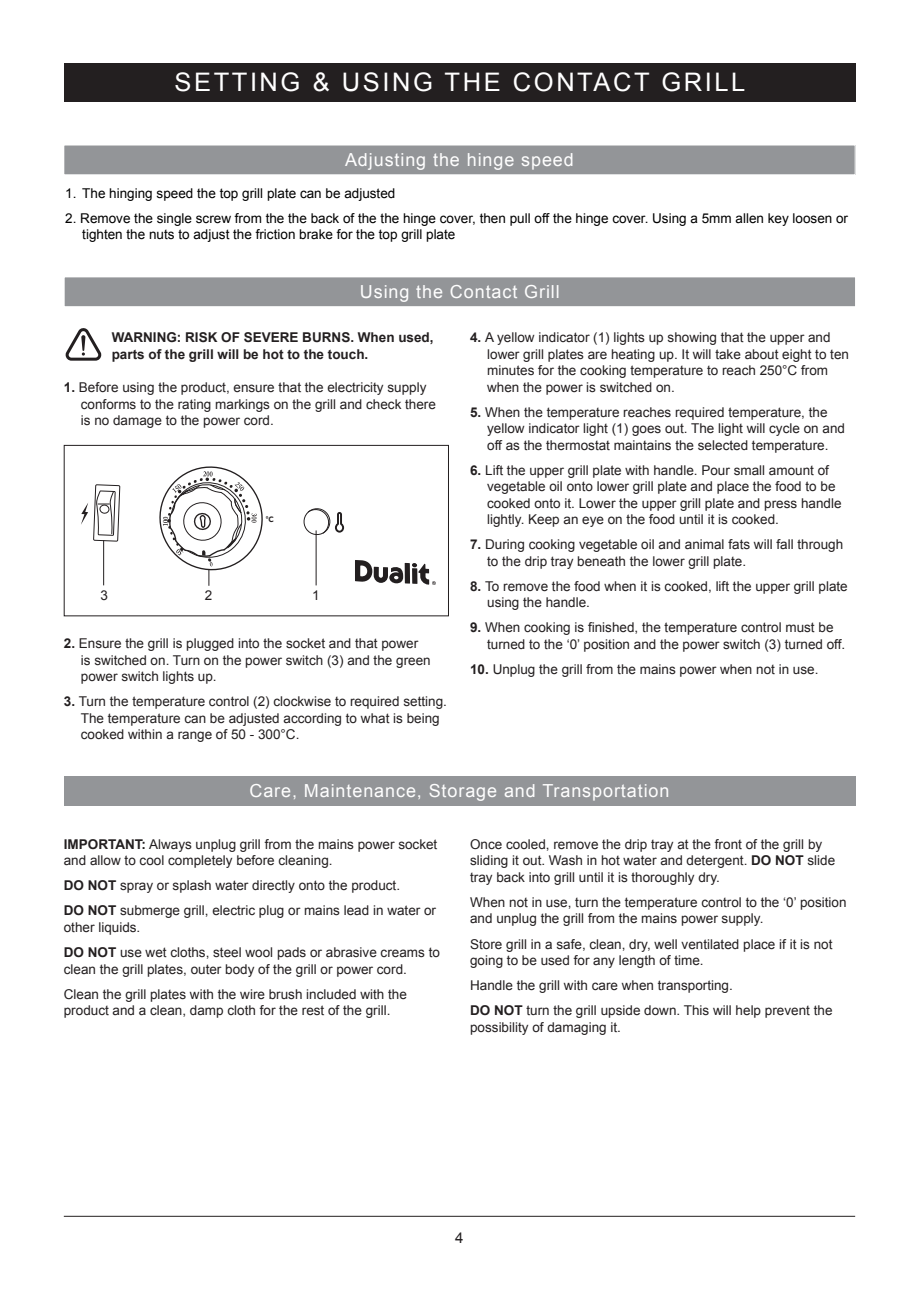
<style>
.page{position:relative;width:919px;height:1289px;background:#fff}
.page>*{position:absolute;margin:0;border:0;box-sizing:border-box;transform-origin:0 0}
.t1{font:25.5px "Arial";letter-spacing:.1em;color:#fff}
.t2{font:18px "Arial";letter-spacing:.05em;color:#fff}
.t3{font:15px "Arial";color:#231f20}
.t4{font:13.5px/16.5px "Arial";color:#231f20}
.t5{font:13.5px/16.5px "Arial";color:#000}
.t6{font:700 13.5px/16.5px "Arial";color:#231f20}
.t7{font:700 7.95px "Gill Sans";color:#231f20;scale:.87 1}
.s1{font-weight:700}
</style>
<div class="page">
<div style="left:64px;top:145px;width:791px;height:30px;background:#939598"></div>
<div style="left:63px;top:145px;width:792px;height:30px;border:1px solid #fff"></div>
<div style="left:64px;top:776px;width:791px;height:30px;background:#939598"></div>
<div style="left:64px;top:64px;width:791px;height:38px;background:#231f20"></div>
<hr style="left:64px;top:1215px;width:791px;height:1px;background:#231f20">
<div style="left:64px;top:277px;width:791px;height:30px;background:#939598"></div>
<div style="left:64px;top:276px;width:791px;height:31px;border:1px solid #fff"></div>
<svg style="left:65px;top:328px;width:37px;height:33px"></svg>
<svg style="left:303px;top:508px;width:41px;height:29px"></svg>
<svg style="left:81px;top:484px;width:40px;height:101px"></svg>
<svg style="left:355px;top:560px;width:81px;height:25px"></svg>
<div style="left:64px;top:445px;width:385px;height:171px;border:1px solid #231f20"></div>
<hr style="left:103px;top:540px;width:1px;height:45px;background:#231f20">
<svg style="left:159px;top:466px;width:104px;height:119px"></svg>
<hr style="left:316px;top:530px;width:1px;height:55px;background:#231f20">
<h1 class="t1" style="left:174px;top:66px;width:572px">SETTING &amp; USING THE CONTACT GRILL</h1>
<h2 class="t2" style="left:345px;top:148px;width:230px">Adjusting the hinge speed</h2>
<p class="t5" style="left:65px;top:185px;width:331px">1. The hinging speed the top grill plate can be adjusted</p>
<p class="t5" style="left:82px;top:210px;width:767px;text-indent:-17px">2. Remove the single screw from the the back of the the hinge cover, then pull off the hinge cover. Using a 5mm allen key loosen or tighten the nuts to adjust the friction brake for the top grill plate</p>
<h2 class="t2" style="left:360px;top:280px;width:201px">Using the Contact Grill</h2>
<p class="t6" style="left:112px;top:329px;width:323px">WARNING: RISK OF SEVERE BURNS. When used, parts of the grill will be hot to the touch.</p>
<p class="t4" style="left:81px;top:379px;width:356px;text-indent:-17px"><span class="s1">1.</span> Before using the product, ensure that the electricity supply conforms to the rating markings on the grill and check there is no damage to the power cord.</p>
<p class="t7" style="left:266px;top:515px;width:11px">°C</p>
<p class="t4" style="left:100px;top:587px;width:9px">3</p>
<p class="t4" style="left:205px;top:587px;width:9px">2</p>
<p class="t4" style="left:312px;top:587px;width:9px">1</p>
<p class="t4" style="left:81px;top:635px;width:351px;text-indent:-17px"><span class="s1">2.</span> Ensure the grill is plugged into the socket and that power is switched on. Turn on the power switch (3) and the green power switch lights up.</p>
<p class="t4" style="left:81px;top:693px;width:367px;text-indent:-17px"><span class="s1">3.</span> Turn the temperature control (2) clockwise to required setting.<br>The temperature can be adjusted according to what is being cooked within a range of 50 - 300°C.</p>
<p class="t4" style="left:487px;top:329px;width:363px;text-indent:-17px"><span class="s1">4.</span> A yellow indicator (1) lights up showing that the upper and lower grill plates are heating up. It will take about eight to ten minutes for the cooking temperature to reach 250°C from when the power is switched on.</p>
<p class="t4" style="left:487px;top:404px;width:359px;text-indent:-17px"><span class="s1">5.</span> When the temperature reaches required temperature, the yellow indicator light (1) goes out. The light will cycle on and off as the thermostat maintains the selected temperature.</p>
<p class="t4" style="left:487px;top:462px;width:356px;text-indent:-17px"><span class="s1">6.</span> Lift the upper grill plate with handle. Pour small amount of vegetable oil onto lower grill plate and place the food to be cooked onto it. Lower the upper grill plate and press handle lightly. Keep an eye on the food until it is cooked.</p>
<p class="t4" style="left:487px;top:536px;width:357px;text-indent:-17px"><span class="s1">7.</span> During cooking vegetable oil and animal fats will fall through to the drip tray beneath the lower grill plate.</p>
<p class="t4" style="left:487px;top:578px;width:362px;text-indent:-17px"><span class="s1">8.</span> To remove the food when it is cooked, lift the upper grill plate using the handle.</p>
<p class="t4" style="left:487px;top:619px;width:359px;text-indent:-17px"><span class="s1">9.</span> When cooking is finished, the temperature control must be turned to the ‘0’ position and the power switch (3) turned off.</p>
<p class="t4" style="left:470px;top:661px;width:350px"><span class="s1">10.</span> Unplug the grill from the mains power when not in use.</p>
<h2 class="t2" style="left:249px;top:779px;width:421px">Care, Maintenance, Storage and Transportation</h2>
<p class="t4" style="left:470px;top:836px;width:366px">Once cooled, remove the drip tray at the front of the grill by sliding it out. Wash in hot water and detergent. <span class="s1">DO NOT</span> slide tray back into grill until it is thoroughly dry.</p>
<p class="t4" style="left:470px;top:894px;width:378px">When not in use, turn the temperature control to the ‘0’ position and unplug the grill from the mains power supply.</p>
<p class="t4" style="left:470px;top:935px;width:364px">Store grill in a safe, clean, dry, well ventilated place if it is not going to be used for any length of time.</p>
<p class="t4" style="left:470px;top:972px;width:364px;line-height:25px">Handle the grill with care when transporting.<br><span class="s1">DO NOT</span> turn the grill upside down. This will help prevent the</p>
<p class="t4" style="left:470px;top:1018px;width:152px">possibility of damaging it.</p>
<p class="t4" style="left:64px;top:836px;width:375px"><span class="s1">IMPORTANT:</span> Always unplug grill from the mains power socket and allow to cool completely before cleaning.</p>
<p class="t4" style="left:64px;top:873px;width:374px;line-height:25px"><span class="s1">DO NOT</span> spray or splash water directly onto the product.<br><span class="s1">DO NOT</span> submerge grill, electric plug or mains lead in water or</p>
<p class="t4" style="left:64px;top:914px;width:377px;line-height:25px">other liquids.<br><span class="s1">DO NOT</span> use wet cloths, steel wool pads or abrasive creams to</p>
<p class="t4" style="left:64px;top:956px;width:344px;line-height:25px">clean the grill plates, outer body of the grill or power cord.<br>Clean the grill plates with the wire brush included with the</p>
<p class="t4" style="left:64px;top:1002px;width:328px">product and a clean, damp cloth for the rest of the grill.</p>
<p class="t3" style="left:455px;top:1227px;width:10px">4</p>
</div>
